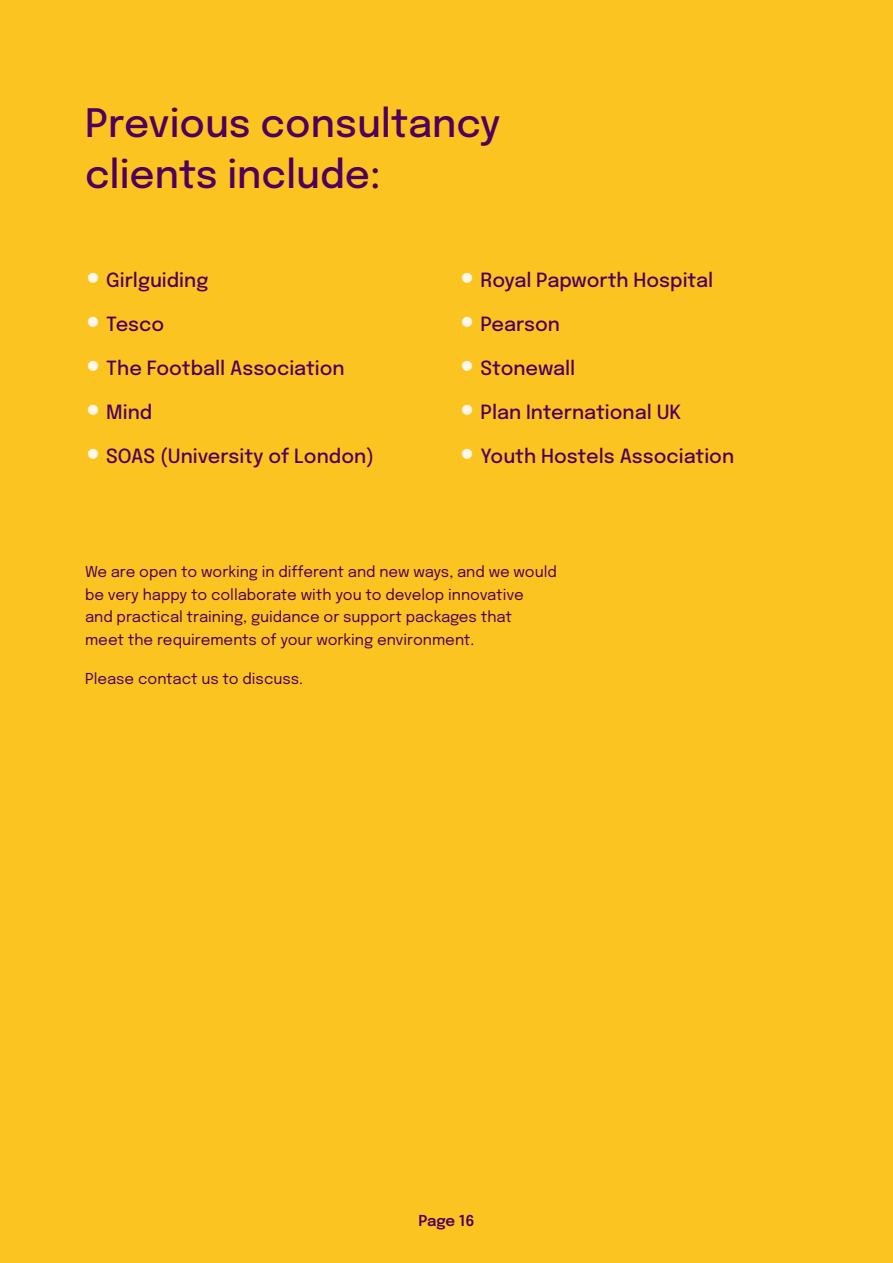
<style>
.page{position:relative;width:893px;height:1263px;background:#fcc421}
.page>*{position:absolute;margin:0;border:0;box-sizing:border-box;transform-origin:0 0}
.t1{font:500 39px/51px "Epilogue";color:#4f005d}
.t2{font:500 19.5px "Epilogue";color:#4f005d}
.t3{font:15px/22.5px "Epilogue";color:#4f005d}
.t4{font:600 15px "Epilogue";letter-spacing:-.01em;color:#4f005d}
.s1{font-weight:700;font-size:45px;color:#fff7ea}
</style>
<div class="page">
<h1 class="t1" style="left:85px;top:95px;width:417px">Previous consultancy clients include:</h1>
<h2 class="t2" style="left:85px;top:266px;width:125px"><span class="s1">•</span> Girlguiding</h2>
<h2 class="t2" style="left:85px;top:310px;width:81px"><span class="s1">•</span> Tesco</h2>
<h2 class="t2" style="left:85px;top:354px;width:261px"><span class="s1">•</span> The Football Association</h2>
<h2 class="t2" style="left:85px;top:398px;width:69px"><span class="s1">•</span> Mind</h2>
<h2 class="t2" style="left:85px;top:442px;width:291px"><span class="s1">•</span> SOAS (University of London)</h2>
<h2 class="t2" style="left:459px;top:266px;width:255px"><span class="s1">•</span> Royal Papworth Hospital</h2>
<h2 class="t2" style="left:459px;top:310px;width:102px"><span class="s1">•</span> Pearson</h2>
<h2 class="t2" style="left:459px;top:354px;width:118px"><span class="s1">•</span> Stonewall</h2>
<h2 class="t2" style="left:459px;top:398px;width:224px"><span class="s1">•</span> Plan International UK</h2>
<h2 class="t2" style="left:459px;top:442px;width:276px"><span class="s1">•</span> Youth Hostels Association</h2>
<p class="t3" style="left:85px;top:559px;width:473px">We are open to working in different and new ways, and we would be very happy to collaborate with you to develop innovative<br>and practical training, guidance or support packages that<br>meet the requirements of your working environment.</p>
<p class="t3" style="left:85px;top:667px;width:220px">Please contact us to discuss.</p>
<p class="t4" style="left:418px;top:1210px;width:58px">Page 16</p>
</div>
